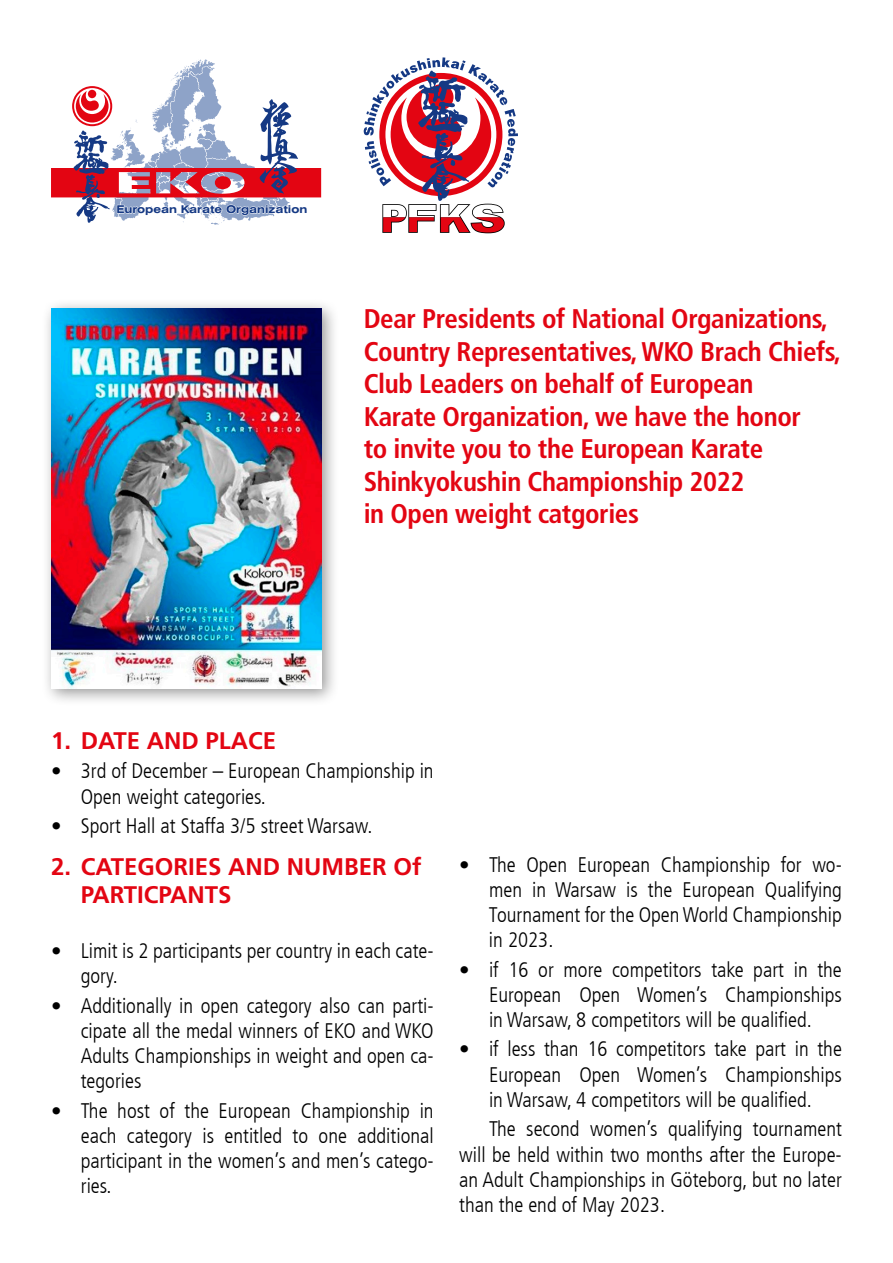
<style>
.page{position:relative;width:893px;height:1263px;background:#fff}
.page>*{position:absolute;margin:0;border:0;box-sizing:border-box;transform-origin:0 0}
.t1{font:700 condensed 27px/32.4px "Frutiger LT Com";letter-spacing:-.015em;color:#e30512}
.t2{font:700 24px/28.8px "Frutiger LT Com";color:#e30512}
.t3{font:300 condensed 21px/25.2px "Frutiger LT Com";color:#000;text-align:justify}
.t4{font:10.65px "Swis 721 Ex EU Bold";color:#153984}
</style>
<div class="page">
<div style="left:41px;top:299px;width:299px;height:408px;background:#000;opacity:.41"></div>
<img style="left:51px;top:308px;width:270px;height:380px">
<svg style="left:51px;top:59px;width:270px;height:166px"></svg>
<svg style="left:364px;top:57px;width:154px;height:176px"></svg>
<p class="t4" style="left:116px;top:203px;width:192px">European Karate Organization</p>
<p class="t1" style="left:364px;top:303px;width:479px">Dear Presidents of National Organizations, Country Representatives, WKO Brach Chiefs, Club Leaders on behalf of European<br>Karate Organization, we have the honor<br>to invite you to the European Karate Shinkyokushin Championship 2022<br>in Open weight catgories</p>
<p class="t2" style="left:51px;top:726px;width:227px">1. DATE AND PLACE</p>
<p class="t3" style="left:81px;top:759px;width:354px;text-indent:-30px">• 3rd of December – European Championship in<br>Open weight categories.</p>
<p class="t3" style="left:51px;top:813px;width:323px">• Sport Hall at Staffa 3/5 street Warsaw.</p>
<p class="t2" style="left:81px;top:852px;width:342px;text-indent:-30px">2. CATEGORIES AND NUMBER Of<br>PARTICPANTS</p>
<p class="t3" style="left:81px;top:938px;width:354px;text-indent:-30px">• Limit is 2 participants per country in each cate&shy;gory.</p>
<p class="t3" style="left:81px;top:993px;width:354px;text-indent:-30px">• Additionally in open category also can parti&shy;cipate all the medal winners of EKO and WKO Adults Championships in weight and open ca&shy;tegories</p>
<p class="t3" style="left:81px;top:1098px;width:355px;text-indent:-30px">• The host of the European Championship in each category is entitled to one additional participant in the women’s and men’s catego&shy;ries.</p>
<p class="t3" style="left:489px;top:852px;width:354px;text-indent:-30px">• The Open European Championship for wo&shy;men in Warsaw is the European Qualifying Tournament for the OpenWorld Championship in 2023.</p>
<p class="t3" style="left:489px;top:957px;width:354px;text-indent:-30px">• if 16 or more competitors take part in the European Open Women’s Championships in Warsaw, 8 competitors will be qualified.</p>
<p class="t3" style="left:489px;top:1037px;width:354px;text-indent:-30px">• if less than 16 competitors take part in the European Open Women’s Championships in Warsaw, 4 competitors will be qualified.</p>
<p class="t3" style="left:459px;top:1117px;width:384px;text-indent:30px">The second women’s qualifying tournament will be held within two months after the Europe&shy;an Adult Championships in Göteborg, but no later than the end of May 2023.</p>
</div>
